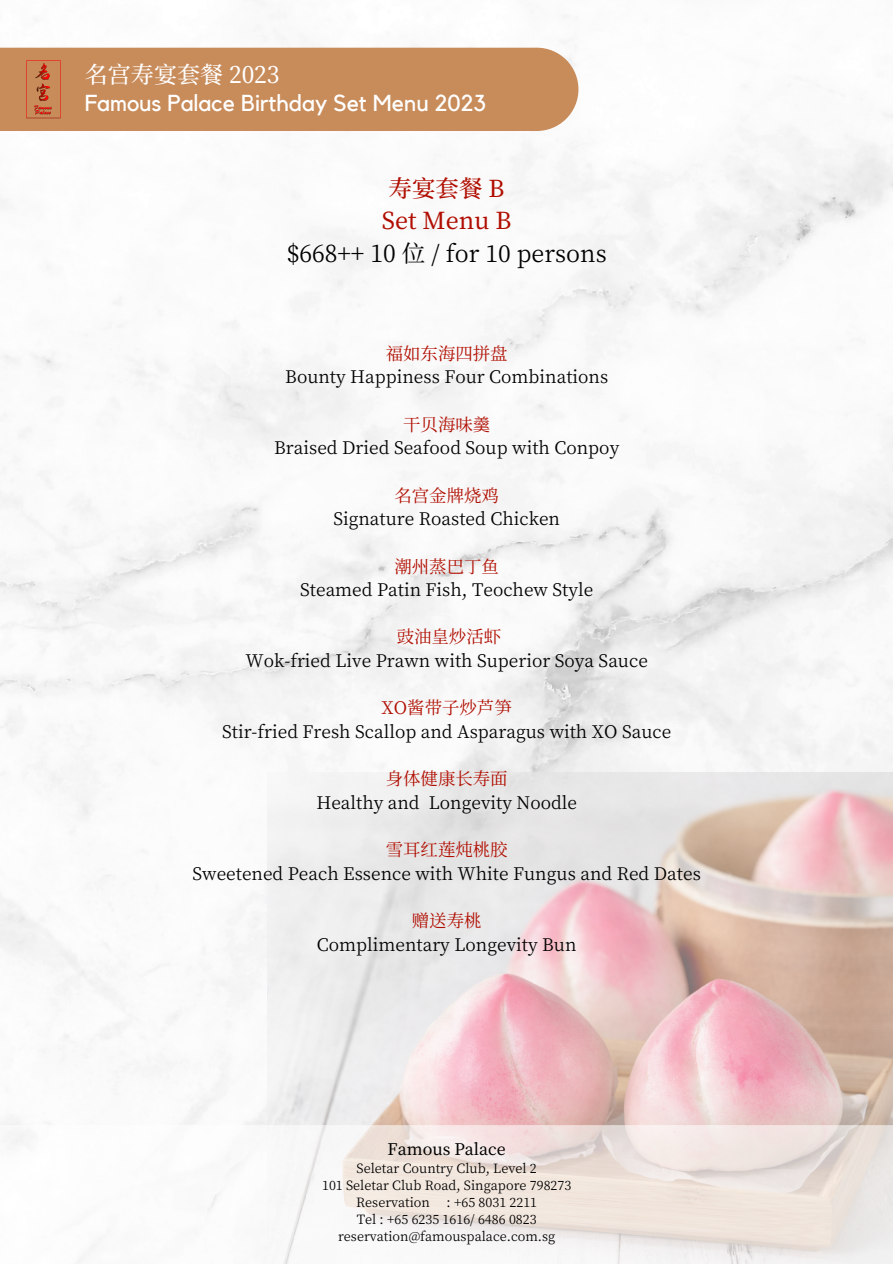
<style>
.page{position:relative;width:893px;height:1264px;background:#fff}
.page>*{position:absolute;margin:0;border:0;box-sizing:border-box;transform-origin:0 0}
.t1{font:23.55px "Source Han Serif SC";color:#000}
.t2{font:500 23.55px "Source Han Serif SC";color:#b00d00}
.t3{font:23.1px "Kollektif";color:#fff}
.t4{font:500 23.1px "Source Han Serif SC";color:#fff}
.t5{font:17.4px "Source Han Serif SC";color:#000}
.t6{font:17.4px "Source Han Serif SC";color:#b00d00}
.t7{font:500 16.2px "Source Han Serif SC";color:#000}
.t8{font:12.75px "Source Han Serif SC";color:#000}
</style>
<div class="page">
<img style="left:0;top:15px;width:892px;height:1110px">
<img style="left:267px;top:772px;width:625px;height:353px">
<svg style="left:5px;top:1125px;width:887px;height:138px"></svg>
<div style="left:0;top:48px;width:578px;height:83px;background:#c88b5a"></div>
<img style="left:23px;top:60px;width:41px;height:58px">
<p class="t4" style="left:85px;top:57px;width:196px">名宫寿宴套餐 2023</p>
<p class="t3" style="left:85px;top:93px;width:402px">Famous Palace Birthday Set Menu 2023</p>
<p class="t2" style="left:388px;top:170px;width:118px">寿宴套餐 B</p>
<p class="t2" style="left:382px;top:202px;width:131px">Set Menu B</p>
<p class="t1" style="left:287px;top:234px;width:321px">$668++ 10 位 / for 10 persons</p>
<p class="t6" style="left:385px;top:340px;width:123px">福如东海四拼盘</p>
<p class="t5" style="left:285px;top:363px;width:324px">Bounty Happiness Four Combinations</p>
<p class="t6" style="left:403px;top:410px;width:89px">干贝海味羹</p>
<p class="t5" style="left:274px;top:434px;width:346px">Braised Dried Seafood Soup with Conpoy</p>
<p class="t6" style="left:394px;top:481px;width:106px">名宫金牌烧鸡</p>
<p class="t5" style="left:333px;top:505px;width:228px">Signature Roasted Chicken</p>
<p class="t6" style="left:394px;top:552px;width:104px">潮州蒸巴丁鱼</p>
<p class="t5" style="left:300px;top:576px;width:294px">Steamed Patin Fish, Teochew Style</p>
<p class="t6" style="left:396px;top:623px;width:106px">豉油皇炒活虾</p>
<p class="t5" style="left:245px;top:647px;width:404px">Wok-fried Live Prawn with Superior Soya Sauce</p>
<p class="t6" style="left:381px;top:694px;width:132px">XO酱带子炒芦笋</p>
<p class="t5" style="left:222px;top:718px;width:450px">Stir-fried Fresh Scallop and Asparagus with XO Sauce</p>
<p class="t6" style="left:385px;top:765px;width:122px">身体健康长寿面</p>
<p class="t5" style="left:316px;top:788px;width:262px">Healthy and Longevity Noodle</p>
<p class="t6" style="left:385px;top:836px;width:123px">雪耳红莲炖桃胶</p>
<p class="t5" style="left:192px;top:859px;width:510px">Sweetened Peach Essence with White Fungus and Red Dates</p>
<p class="t6" style="left:412px;top:907px;width:71px">赠送寿桃</p>
<p class="t5" style="left:317px;top:930px;width:261px">Complimentary Longevity Bun</p>
<p class="t7" style="left:387px;top:1136px;width:120px">Famous Palace</p>
<p class="t8" style="left:356px;top:1158px;width:181px">Seletar Country Club, Level 2</p>
<p class="t8" style="left:322px;top:1175px;width:249px">101 Seletar Club Road, Singapore 798273</p>
<p class="t8" style="left:356px;top:1192px;width:75px">Reservation</p>
<p class="t8" style="left:446px;top:1192px;width:90px">: +65 8031 2211</p>
<p class="t8" style="left:357px;top:1209px;width:180px">Tel : +65 6235 1616/ 6486 0823</p>
<p class="t8" style="left:338px;top:1226px;width:219px">reservation@famouspalace.com.sg</p>
</div>
